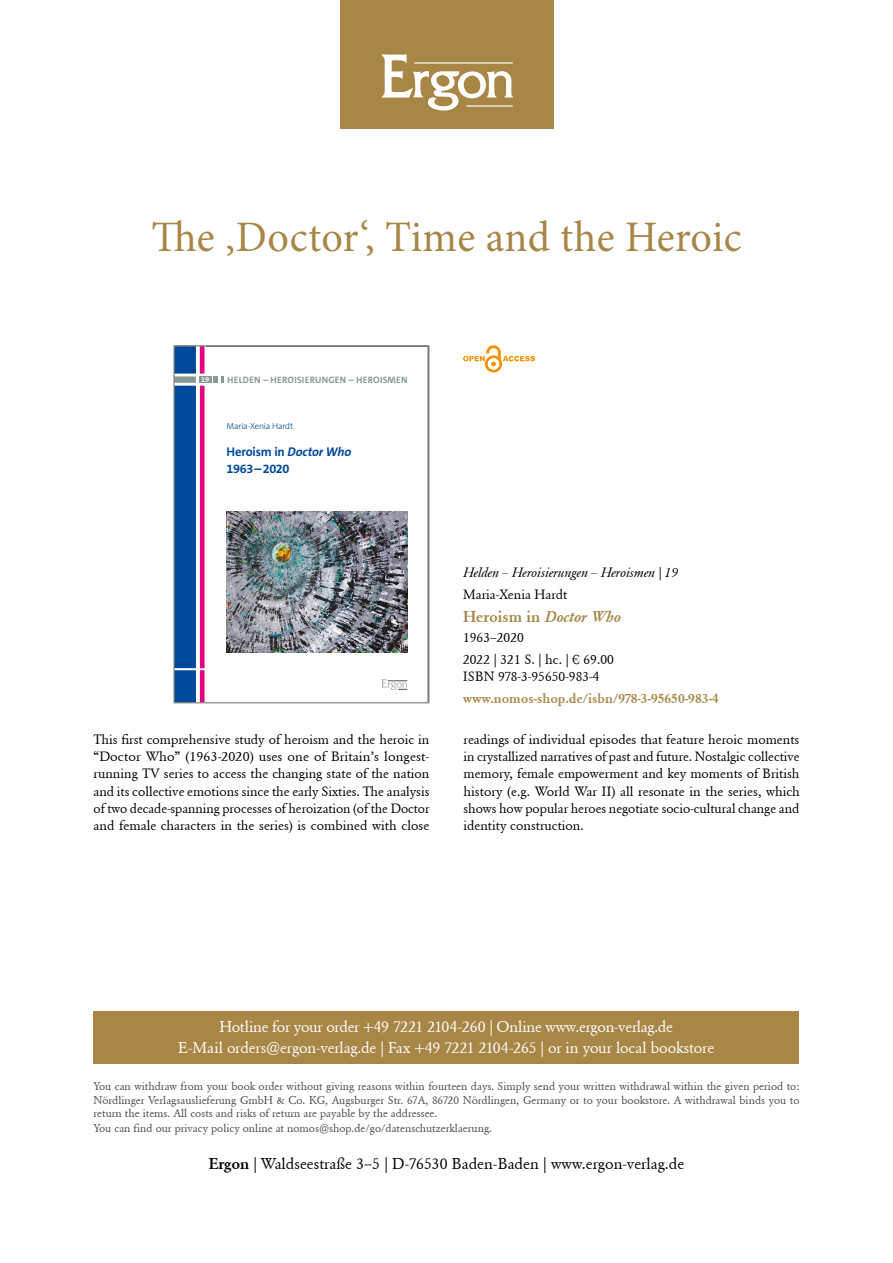
<style>
.page{position:relative;width:893px;height:1263px;background:#fff}
.page>*{position:absolute;margin:0;border:0;box-sizing:border-box;transform-origin:0 0}
.t1{font:43.5px "Minion Pro";letter-spacing:.005em;color:#a78646}
.t2{font:15.75px/21px "Ergon Unicode";letter-spacing:-.015em;color:#fff;text-align:center}
.t3{font:15.75px "Ergon Unicode";color:#000}
.t4{font:700 15.75px "Ergon Unicode";color:#a78646}
.t5{font:13.5px/17.2px "Ergon Unicode";color:#000;text-align:justify}
.t6{font:700 13.5px "Ergon Unicode";color:#a78646}
.t7{font:italic 13.5px "Ergon Unicode";color:#000}
.t8{font:700 12.6px/17px "The Sans C5";letter-spacing:-.02em;color:#00489a}
.t9{font:11.25px/13.5px "Ergon Unicode";color:#4a4a49;text-align:justify}
.t10{font:700 9.3px "The Sans C5";letter-spacing:.02em;color:#869995}
.t11{font:300 8.7px "The Sans";letter-spacing:-.025em;color:#00489a}
.t12{font:700 7.35px "The Sans C5";color:#fff}
.s1{font-style:italic}
.s2{font-weight:700}
</style>
<div class="page">
<div style="left:94px;top:1011px;width:705px;height:52px;background:#a78646"></div>
<div style="left:340px;top:0;width:214px;height:129px;background:#a78646"></div>
<svg style="left:381px;top:54px;width:132px;height:57px"></svg>
<hr style="left:466px;top:105px;width:47px;height:2px;background:#fff">
<hr style="left:414px;top:62px;width:99px;height:2px;background:#fff">
<img style="left:226px;top:511px;width:181px;height:141px">
<div style="left:200px;top:376px;width:12px;height:7px;background:#869995"></div>
<svg style="left:214px;top:376px;width:9px;height:7px"></svg>
<svg style="left:381px;top:679px;width:26px;height:11px"></svg>
<svg style="left:175px;top:347px;width:30px;height:354px;background:#465aa4"></svg>
<div style="left:173px;top:345px;width:256px;height:358px;border:1px solid #878787"></div>
<svg style="left:463px;top:345px;width:72px;height:28px"></svg>
<h1 class="t1" style="left:151px;top:211px;width:592px">The ‚Doctor‘, Time and the Heroic</h1>
<p class="t12" style="left:201px;top:375px;width:10px">19</p>
<p class="t10" style="left:227px;top:374px;width:182px">HELDEN – HEROISIERUNGEN – HEROISMEN</p>
<p class="t11" style="left:227px;top:419px;width:68px">Maria-Xenia Hardt</p>
<p class="t8" style="left:227px;top:444px;width:126px">Heroism in <span class="s1">Doctor Who<br></span>1963 – 2020</p>
<p class="t7" style="left:463px;top:563px;width:216px">Helden – Heroisierungen – Heroismen | 19</p>
<p class="t5" style="left:463px;top:586px;width:106px">Maria-Xenia Hardt</p>
<p class="t4" style="left:463px;top:605px;width:159px">Heroism in <span class="s1">Doctor Who</span></p>
<p class="t5" style="left:463px;top:627px;width:152px;line-height:21.5px">1963–2020<br>2022 | 321 S. | hc. | € 69.00</p>
<p class="t5" style="left:463px;top:667px;width:138px">ISBN 978-3-95650-983-4</p>
<p class="t6" style="left:463px;top:689px;width:257px">www.nomos-shop.de/isbn/978-3-95650-983-4</p>
<p class="t5" style="left:94px;top:730px;width:337px">This first comprehensive study of heroism and the heroic in “Doctor Who” (1963-2020) uses one of Britain’s longest&shy;running TV series to access the changing state of the nation and its collective emotions since the early Sixties. The analysis of two decade-spanning processes of heroization (of the Doctor and female characters in the series) is combined with close</p>
<p class="t5" style="left:463px;top:730px;width:338px">readings of individual episodes that feature heroic moments in crystallized narratives of past and future. Nostalgic collective memory, female empowerment and key moments of British history (e.g. World War II) all resonate in the series, which shows how popular heroes negotiate socio-cultural change and identity construction.</p>
<p class="t2" style="left:178px;top:1016px;width:538px">Hotline for your order +49 7221 2104-260 | Online www.ergon-verlag.de<br>E-Mail orders@ergon-verlag.de | Fax +49 7221 2104-265 | or in your local bookstore</p>
<p class="t9" style="left:94px;top:1079px;width:707px">You can withdraw from your book order without giving reasons within fourteen days. Simply send your written withdrawal within the given period to:<br>Nördlinger Verlagsauslieferung GmbH &amp; Co. KG, Augsburger Str. 67A, 86720 Nördlingen, Germany or to your bookstore. A withdrawal binds you to return the items. All costs and risks of return are payable by the addressee.</p>
<p class="t9" style="left:94px;top:1121px;width:400px">You can find our privacy policy online at nomos@shop.de/go/datenschutzerklaerung.</p>
<p class="t3" style="left:209px;top:1153px;width:477px"><span class="s2">Ergon</span> | Waldseestraße 3–5 | D-76530 Baden-Baden | www.ergon-verlag.de</p>
</div>
